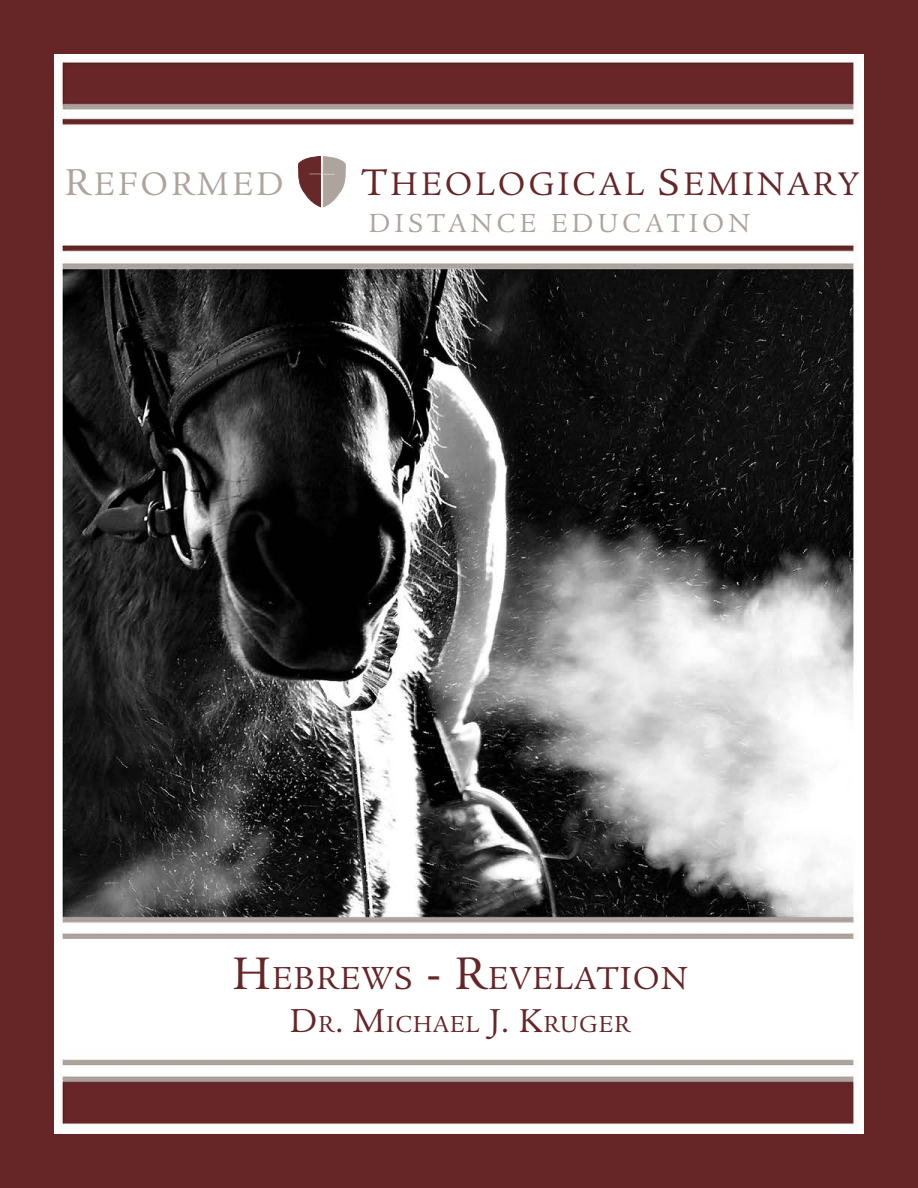
<style>
.page{position:relative;width:918px;height:1188px;background:#662628}
.page>*{position:absolute;margin:0;border:0;box-sizing:border-box;transform-origin:0 0}
.t1{font:35.55px "Legacy Serif Std";letter-spacing:.08em;color:#662628}
.t2{font:35.55px "Legacy Serif Std";letter-spacing:.08em;color:#aea39d}
.t3{font:34.65px "Legacy Serif Std";letter-spacing:.035em;color:#662628}
.t4{font:28.35px "Legacy Serif Std";letter-spacing:.14em;color:#aea39d}
.t5{font:25.2px "Legacy Serif Std";letter-spacing:.03em;color:#662628}
.s1{font-size:40.65px}
.s2{font-size:49.5px}
.s3{font-size:36px}
</style>
<div class="page">
<img style="left:54px;top:54px;width:810px;height:1080px">
<svg style="left:297px;top:156px;width:50px;height:52px"></svg>
<p class="t2" style="left:64px;top:164px;width:221px"><span class="s1">R</span>EFORMED</p>
<p class="t1" style="left:361px;top:164px;width:499px"><span class="s1">T</span>HEOLOGICAL <span class="s1">S</span>EMINARY</p>
<p class="t4" style="left:368px;top:207px;width:383px">DISTANCE EDUCATION</p>
<p class="t3" style="left:232px;top:959px;width:457px"><span class="s2">H</span>EBREWS <span class="s2">- R</span>EVELATION</p>
<p class="t5" style="left:290px;top:1010px;width:342px"><span class="s3">D</span>R<span class="s3">. M</span>ICHAEL <span class="s3">J. K</span>RUGER</p>
</div>
